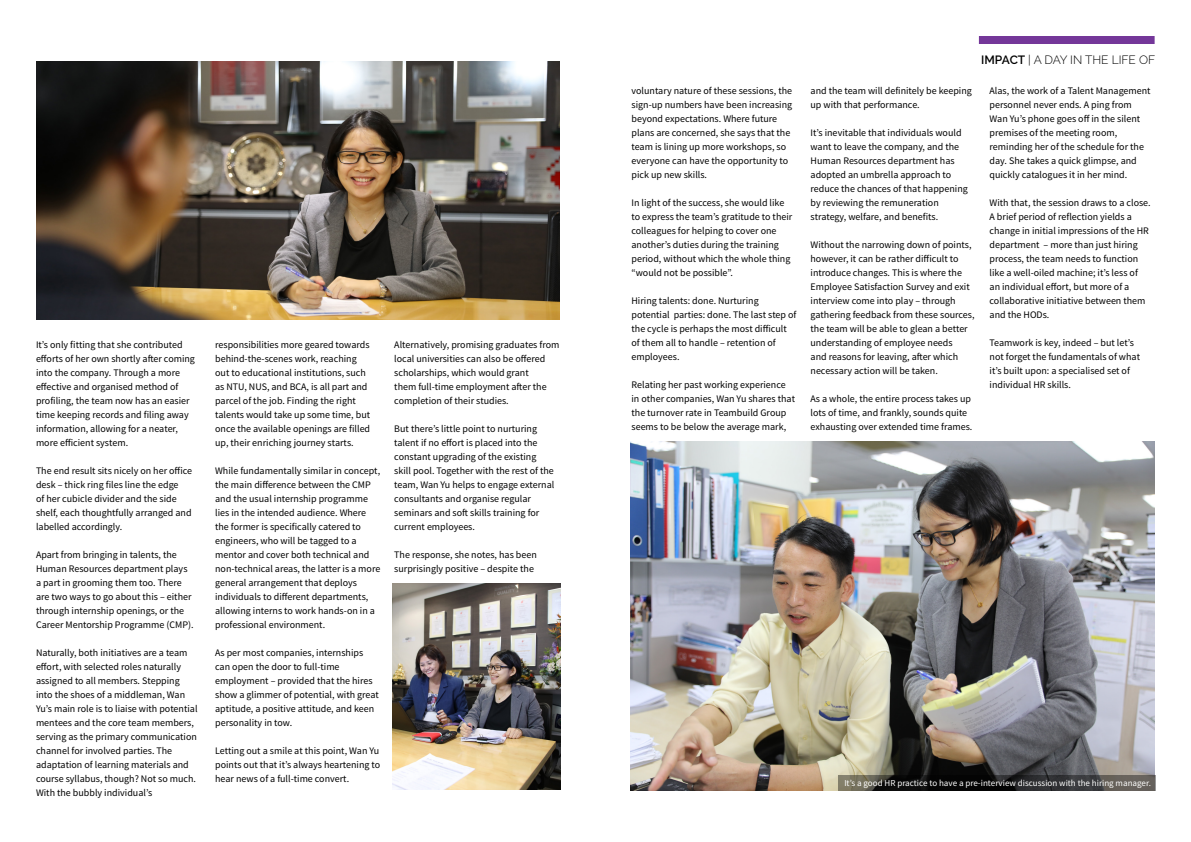
<style>
.page{position:relative;width:1191px;height:842px;background:#fff}
.page>*{position:absolute;margin:0;border:0;box-sizing:border-box;transform-origin:0 0}
.t1{font:300 12px "Raleway";color:#000}
.t2{font:10px/14px "Source Sans Pro";color:#000}
.t3{font:9px "Source Sans Pro";color:#fff}
.s1{font-weight:600}
</style>
<div class="page">
<img style="left:36px;top:61px;width:523px;height:258px">
<img style="left:393px;top:583px;width:167px;height:207px">
<div style="left:979px;top:36px;width:175px;height:8px;background:#743799"></div>
<img style="left:630px;top:441px;width:525px;height:350px">
<svg style="left:837px;top:775px;width:318px;height:15px;background:#32312e"></svg>
<p class="t2" style="left:36px;top:338px;width:160px">It’s only fitting that she contributed efforts of her own shortly after coming into the company. Through a more effective and organised method of profiling, the team now has an easier time keeping records and filing away information, allowing for a neater, more efficient system.</p>
<p class="t2" style="left:36px;top:464px;width:158px">The end result sits nicely on her office desk – thick ring files line the edge<br>of her cubicle divider and the side shelf, each thoughtfully arranged and labelled accordingly.</p>
<p class="t2" style="left:36px;top:548px;width:159px">Apart from bringing in talents, the Human Resources department plays a part in grooming them too. There are two ways to go about this – either through internship openings, or the Career Mentorship Programme (CMP).</p>
<p class="t2" style="left:36px;top:646px;width:163px">Naturally, both initiatives are a team effort, with selected roles naturally assigned to all members. Stepping into the shoes of a middleman, Wan Yu’s main role is to liaise with potential mentees and the core team members, serving as the primary communication channel for involved parties. The adaptation of learning materials and course syllabus, though? Not so much.<br>With the bubbly individual’s</p>
<p class="t2" style="left:215px;top:338px;width:156px">responsibilities more geared towards behind-the-scenes work, reaching out to educational institutions, such as NTU, NUS, and BCA, is all part and parcel of the job. Finding the right talents would take up some time, but once the available openings are filled up, their enriching journey starts.</p>
<p class="t2" style="left:215px;top:464px;width:167px">While fundamentally similar in concept, the main difference between the CMP and the usual internship programme lies in the intended audience. Where the former is specifically catered to engineers, who will be tagged to a mentor and cover both technical and non-technical areas, the latter is a more general arrangement that deploys individuals to different departments, allowing interns to work hands-on in a professional environment.</p>
<p class="t2" style="left:215px;top:646px;width:165px">As per most companies, internships can open the door to full-time employment – provided that the hires show a glimmer of potential, with great aptitude, a positive attitude, and keen personality in tow.</p>
<p class="t2" style="left:215px;top:744px;width:167px;text-align:justify">Letting out a smile at this point, Wan Yu points out that it’s always heartening to hear news of a full-time convert.</p>
<p class="t2" style="left:394px;top:338px;width:167px">Alternatively, promising graduates from local universities can also be offered scholarships, which would grant<br>them full-time employment after the completion of their studies.</p>
<p class="t2" style="left:394px;top:422px;width:162px">But there’s little point to nurturing talent if no effort is placed into the constant upgrading of the existing skill pool. Together with the rest of the team, Wan Yu helps to engage external consultants and organise regular seminars and soft skills training for current employees.</p>
<p class="t2" style="left:394px;top:548px;width:144px">The response, she notes, has been surprisingly positive – despite the</p>
<p class="t2" style="left:631px;top:84px;width:162px">voluntary nature of these sessions, the sign-up numbers have been increasing beyond expectations. Where future plans are concerned, she says that the team is lining up more workshops, so everyone can have the opportunity to pick up new skills.</p>
<p class="t2" style="left:631px;top:196px;width:162px">In light of the success, she would like to express the team’s gratitude to their colleagues for helping to cover one another’s duties during the training period, without which the whole thing “would not be possible”.</p>
<p class="t2" style="left:631px;top:294px;width:166px">Hiring talents: done. Nurturing potential parties: done. The last step of the cycle is perhaps the most difficult of them all to handle – retention of employees.</p>
<p class="t2" style="left:631px;top:378px;width:165px">Relating her past working experience in other companies, Wan Yu shares that the turnover rate in Teambuild Group seems to be below the average mark,</p>
<p class="t1" style="left:981px;top:53px;width:175px"><span class="s1">IMPACT</span> | A DAY IN THE LIFE OF</p>
<p class="t2" style="left:810px;top:84px;width:163px">and the team will definitely be keeping up with that performance.</p>
<p class="t2" style="left:810px;top:126px;width:159px">It’s inevitable that individuals would want to leave the company, and the Human Resources department has adopted an umbrella approach to reduce the chances of that happening by reviewing the remuneration strategy, welfare, and benefits.</p>
<p class="t2" style="left:810px;top:238px;width:165px">Without the narrowing down of points, however, it can be rather difficult to introduce changes. This is where the Employee Satisfaction Survey and exit interview come into play – through gathering feedback from these sources, the team will be able to glean a better understanding of employee needs<br>and reasons for leaving, after which necessary action will be taken.</p>
<p class="t2" style="left:810px;top:392px;width:163px">As a whole, the entire process takes up lots of time, and frankly, sounds quite exhausting over extended time frames.</p>
<p class="t2" style="left:989px;top:84px;width:163px">Alas, the work of a Talent Management personnel never ends. A ping from Wan Yu’s phone goes off in the silent premises of the meeting room, reminding her of the schedule for the day. She takes a quick glimpse, and quickly catalogues it in her mind.</p>
<p class="t2" style="left:989px;top:196px;width:163px">With that, the session draws to a close.<br>A brief period of reflection yields a change in initial impressions of the HR department – more than just hiring process, the team needs to function like a well-oiled machine; it’s less of an individual effort, but more of a collaborative initiative between them and the HODs.</p>
<p class="t2" style="left:989px;top:336px;width:152px">Teamwork is key, indeed – but let’s not forget the fundamentals of what it’s built upon: a specialised set of individual HR skills.</p>
<p class="t3" style="left:844px;top:777px;width:308px">It’s a good HR practice to have a pre-interview discussion with the hiring manager.</p>
</div>
